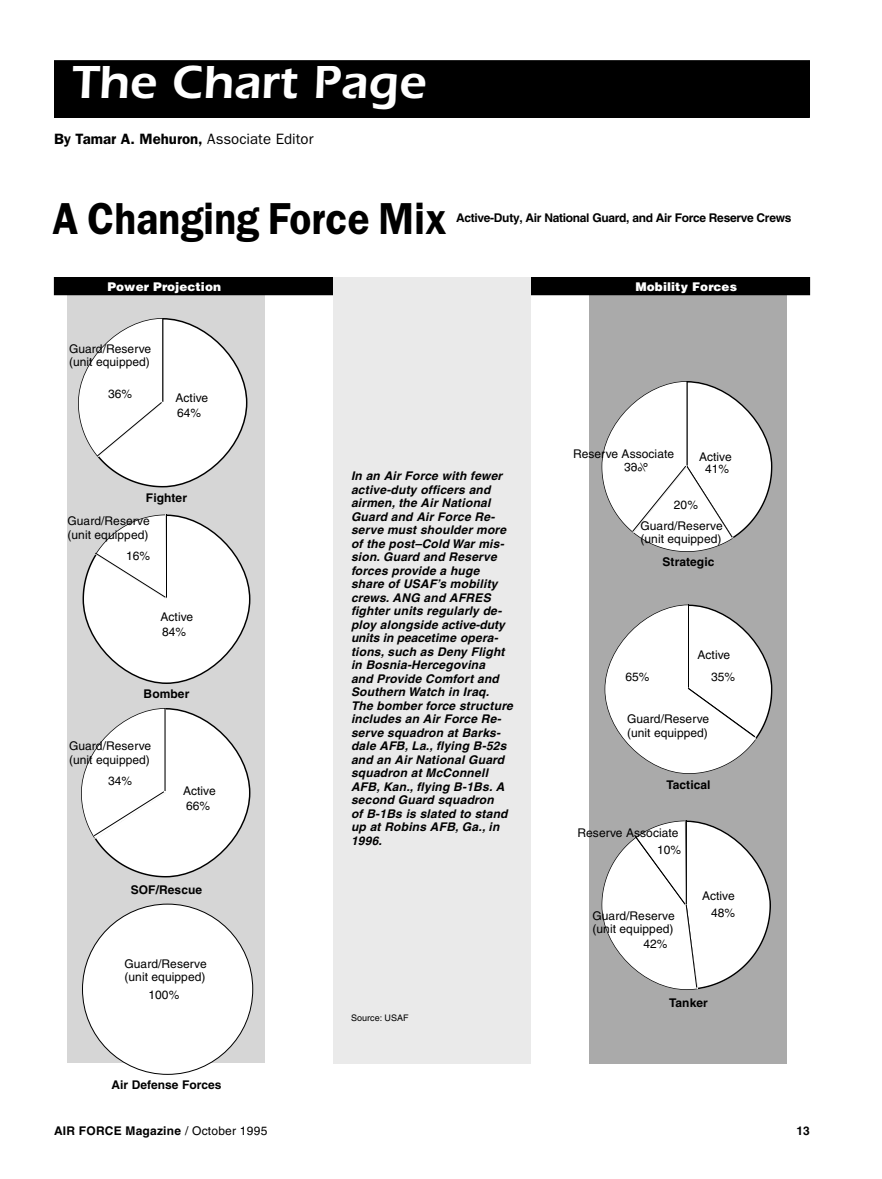
<style>
.page{position:relative;width:882px;height:1179px;background:#fff}
.page>*{position:absolute;margin:0;border:0;box-sizing:border-box;transform-origin:0 0}
.Dept_bar_head{font:600 48px "Itc Eras";color:#fff}
.Head{font:600 45px "Franklin Gothic";letter-spacing:.005em;color:#000;scale:.9 1}
.Byline{font:600 15px "Franklin Gothic";color:#000}
.t1{font:italic 700 12px/13.5px "Helvetica";letter-spacing:.02em;color:#000}
.Chart_text{font:12px "Helvetica";letter-spacing:.005em;color:#000}
.Chart_text-2{font:700 12px "Helvetica";letter-spacing:.005em;color:#000}
.Chart_text-3{font:700 12px "Helvetica";letter-spacing:-.025em;color:#000}
.Chart_text-4{font:900 12px "Helvetica";letter-spacing:.005em;color:#fff}
.Folio_R{font:700 12px "Helvetica";letter-spacing:.02em;color:#000}
.Footnote_source{font:9px "Helvetica";letter-spacing:.005em;color:#000}
.s1{font-weight:400}
</style>
<div class="page">
<div style="left:590px;top:279px;width:198px;height:785px;background:#aaa"></div>
<div style="left:68px;top:278px;width:198px;height:786px;background:#d6d6d6"></div>
<div style="left:55px;top:61px;width:754px;height:56px;background:#000"></div>
<div style="left:54px;top:60px;width:756px;height:58px;border:2px solid #000"></div>
<div style="left:82px;top:904px;width:171px;height:170px;background:#fff;border-radius:50%"></div>
<div style="left:54px;top:278px;width:756px;height:17px;background:#000"></div>
<div style="left:54px;top:277px;width:756px;height:18px;border:1px solid #000"></div>
<div style="left:333px;top:277px;width:198px;height:787px;background:#eaeaea"></div>
<svg style="left:78px;top:318px;width:169px;height:169px"></svg>
<hr style="left:162px;top:318px;width:1px;height:83px;background:#000">
<svg style="left:81px;top:708px;width:169px;height:170px"></svg>
<hr style="left:165px;top:708px;width:1px;height:82px;background:#000">
<svg style="left:602px;top:821px;width:169px;height:169px"></svg>
<hr style="left:686px;top:821px;width:1px;height:83px;background:#000">
<svg style="left:604px;top:604px;width:168px;height:170px"></svg>
<hr style="left:688px;top:604px;width:1px;height:83px;background:#000">
<svg style="left:82px;top:514px;width:168px;height:170px"></svg>
<hr style="left:166px;top:514px;width:1px;height:83px;background:#000">
<svg style="left:602px;top:381px;width:170px;height:171px"></svg>
<p class="Dept_bar_head" style="left:72px;top:55px;width:355px">The Chart Page</p>
<p class="Byline" style="left:54px;top:130px;width:261px">By Tamar A. Mehuron, <span class="s1">Associate Editor</span></p>
<p class="Head" style="left:52px;top:192px;width:440px">A Changing Force Mix</p>
<p class="Chart_text-3" style="left:456px;top:211px;width:337px">Active-Duty, Air National Guard, and Air Force Reserve Crews</p>
<p class="Chart_text-4" style="left:107px;top:279px;width:115px">Power Projection</p>
<p class="Chart_text-4" style="left:635px;top:279px;width:103px">Mobility Forces</p>
<p class="Chart_text" style="left:69px;top:342px;width:84px">Guard/Reserve</p>
<p class="Chart_text" style="left:69px;top:355px;width:82px">(unit equipped)</p>
<p class="Chart_text" style="left:108px;top:387px;width:26px">36%</p>
<p class="Chart_text" style="left:176px;top:391px;width:34px">Active</p>
<p class="Chart_text" style="left:177px;top:406px;width:26px">64%</p>
<p class="Chart_text-2" style="left:146px;top:491px;width:43px">Fighter</p>
<p class="Chart_text" style="left:68px;top:514px;width:84px">Guard/Reserve</p>
<p class="Chart_text" style="left:68px;top:528px;width:82px">(unit equipped)</p>
<p class="Chart_text" style="left:126px;top:549px;width:26px">16%</p>
<p class="Chart_text" style="left:160px;top:610px;width:34px">Active</p>
<p class="Chart_text" style="left:162px;top:625px;width:26px">84%</p>
<p class="Chart_text-2" style="left:144px;top:687px;width:47px">Bomber</p>
<p class="Chart_text" style="left:69px;top:739px;width:84px">Guard/Reserve</p>
<p class="Chart_text" style="left:69px;top:753px;width:82px">(unit equipped)</p>
<p class="Chart_text" style="left:108px;top:774px;width:26px">34%</p>
<p class="Chart_text" style="left:183px;top:784px;width:34px">Active</p>
<p class="Chart_text" style="left:186px;top:799px;width:26px">66%</p>
<p class="Chart_text-2" style="left:131px;top:882px;width:73px">SOF/Rescue</p>
<p class="Chart_text" style="left:124px;top:957px;width:84px">Guard/Reserve</p>
<p class="Chart_text" style="left:124px;top:970px;width:82px">(unit equipped)</p>
<p class="Chart_text" style="left:148px;top:988px;width:32px">100%</p>
<p class="Chart_text-2" style="left:111px;top:1077px;width:112px">Air Defense Forces</p>
<p class="t1" style="left:351px;top:469px;width:163px">In an Air Force with fewer active-duty officers and airmen, the Air National<br>Guard and Air Force Re&shy;serve must shoulder more of the post–Cold War mis&shy;sion. Guard and Reserve forces provide a huge share of USAF’s mobility crews. ANG and AFRES fighter units regularly de&shy;ploy alongside active-duty units in peacetime opera&shy;tions, such as Deny Flight in Bosnia-Hercegovina<br>and Provide Comfort and<br>Southern Watch in Iraq.<br>The bomber force structure includes an Air Force Re&shy;serve squadron at Barks&shy;dale AFB, La., flying B-52s and an Air National Guard squadron at McConnell<br>AFB, Kan., flying B-1Bs. A second Guard squadron<br>of B-1Bs is slated to stand up at Robins AFB, Ga., in<br>1996.</p>
<p class="Footnote_source" style="left:351px;top:1013px;width:59px">Source: USAF</p>
<p class="Chart_text" style="left:573px;top:447px;width:103px">Reserve Associate</p>
<p class="Chart_text" style="left:699px;top:450px;width:34px">Active</p>
<p class="Chart_text" style="left:705px;top:462px;width:26px">41%</p>
<p class="Chart_text" style="left:674px;top:498px;width:26px">20%</p>
<p class="Chart_text" style="left:640px;top:519px;width:84px">Guard/Reserve</p>
<p class="Chart_text" style="left:640px;top:532px;width:82px">(unit equipped)</p>
<p class="Chart_text-2" style="left:663px;top:554px;width:53px">Strategic</p>
<p class="Chart_text" style="left:698px;top:648px;width:34px">Active</p>
<p class="Chart_text" style="left:626px;top:670px;width:26px">65%</p>
<p class="Chart_text" style="left:711px;top:670px;width:26px">35%</p>
<p class="Chart_text" style="left:627px;top:712px;width:84px">Guard/Reserve</p>
<p class="Chart_text" style="left:627px;top:726px;width:82px">(unit equipped)</p>
<p class="Chart_text-2" style="left:666px;top:778px;width:46px">Tactical</p>
<p class="Chart_text" style="left:578px;top:826px;width:103px">Reserve Associate</p>
<p class="Chart_text" style="left:657px;top:843px;width:26px">10%</p>
<p class="Chart_text" style="left:592px;top:909px;width:84px">Guard/Reserve</p>
<p class="Chart_text" style="left:592px;top:922px;width:82px">(unit equipped)</p>
<p class="Chart_text" style="left:644px;top:937px;width:26px">42%</p>
<p class="Chart_text" style="left:702px;top:889px;width:34px">Active</p>
<p class="Chart_text" style="left:711px;top:906px;width:26px">48%</p>
<p class="Chart_text-2" style="left:669px;top:995px;width:40px">Tanker</p>
<p class="Folio_R" style="left:54px;top:1123px;width:215px">AIR FORCE Magazine <span class="s1">/ October 1995</span></p>
<p class="Chart_text-2" style="left:797px;top:1123px;width:15px">13</p>
</div>
